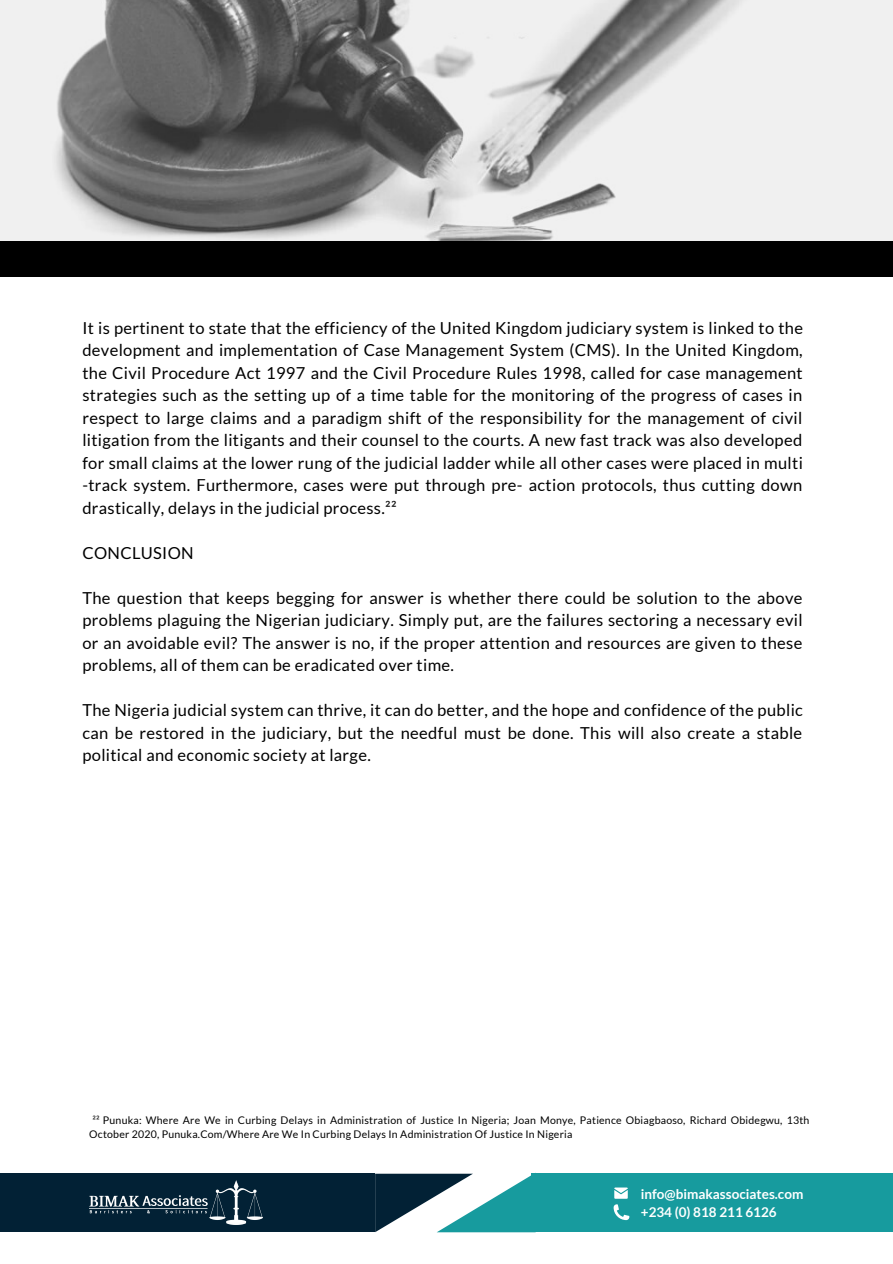
<style>
.page{position:relative;width:893px;height:1264px;background:#fff}
.page>*{position:absolute;margin:0;border:0;box-sizing:border-box;transform-origin:0 0}
.t1{font:16.5px/22.5px "Lato";letter-spacing:.02em;color:#000;text-align:justify}
.t2{font:700 13.5px/18px "Lato";color:#fff}
.t3{font:10.5px/14.1px "Lato";letter-spacing:.02em;color:#000}
</style>
<div class="page">
<img style="left:0;top:0;width:892px;height:240px">
<div style="left:0;top:241px;width:892px;height:36px;background:#000"></div>
<div style="left:0;top:1173px;width:375px;height:59px;background:#022135"></div>
<div style="left:531px;top:1173px;width:361px;height:59px;background:#179b9e"></div>
<svg style="left:375px;top:1173px;width:156px;height:59px"></svg>
<img style="left:89px;top:1180px;width:173px;height:44px">
<svg style="left:613px;top:1204px;width:16px;height:15px"></svg>
<svg style="left:614px;top:1187px;width:13px;height:11px"></svg>
<p class="t1" style="left:82px;top:316px;width:722px">It is pertinent to state that the efficiency of the United Kingdom judiciary system is linked to the development and implementation of Case Management System (CMS). In the United Kingdom, the Civil Procedure Act 1997 and the Civil Procedure Rules 1998, called for case management strategies such as the setting up of a time table for the monitoring of the progress of cases in respect to large claims and a paradigm shift of the responsibility for the management of civil litigation from the litigants and their counsel to the courts. A new fast track was also developed for small claims at the lower rung of the judicial ladder while all other cases were placed in multi -track system. Furthermore, cases were put through pre- action protocols, thus cutting down drastically, delays in the judicial process.²²</p>
<p class="t1" style="left:82px;top:541px;width:113px">CONCLUSION</p>
<p class="t1" style="left:82px;top:586px;width:721px">The question that keeps begging for answer is whether there could be solution to the above problems plaguing the Nigerian judiciary. Simply put, are the failures sectoring a necessary evil or an avoidable evil? The answer is no, if the proper attention and resources are given to these problems, all of them can be eradicated over time.</p>
<p class="t1" style="left:82px;top:698px;width:722px">The Nigeria judicial system can thrive, it can do better, and the hope and confidence of the public can be restored in the judiciary, but the needful must be done. This will also create a stable political and economic society at large.</p>
<p class="t3" style="left:89px;top:1113px;width:721px">²² Punuka: Where Are We in Curbing Delays in Administration of Justice In Nigeria; Joan Monye, Patience Obiagbaoso, Richard Obidegwu, 13th<br>October 2020, Punuka.Com/Where Are We In Curbing Delays In Administration Of Justice In Nigeria</p>
<p class="t2" style="left:640px;top:1184px;width:164px">info@bimakassociates.com +234 (0) 818 211 6126</p>
</div>
